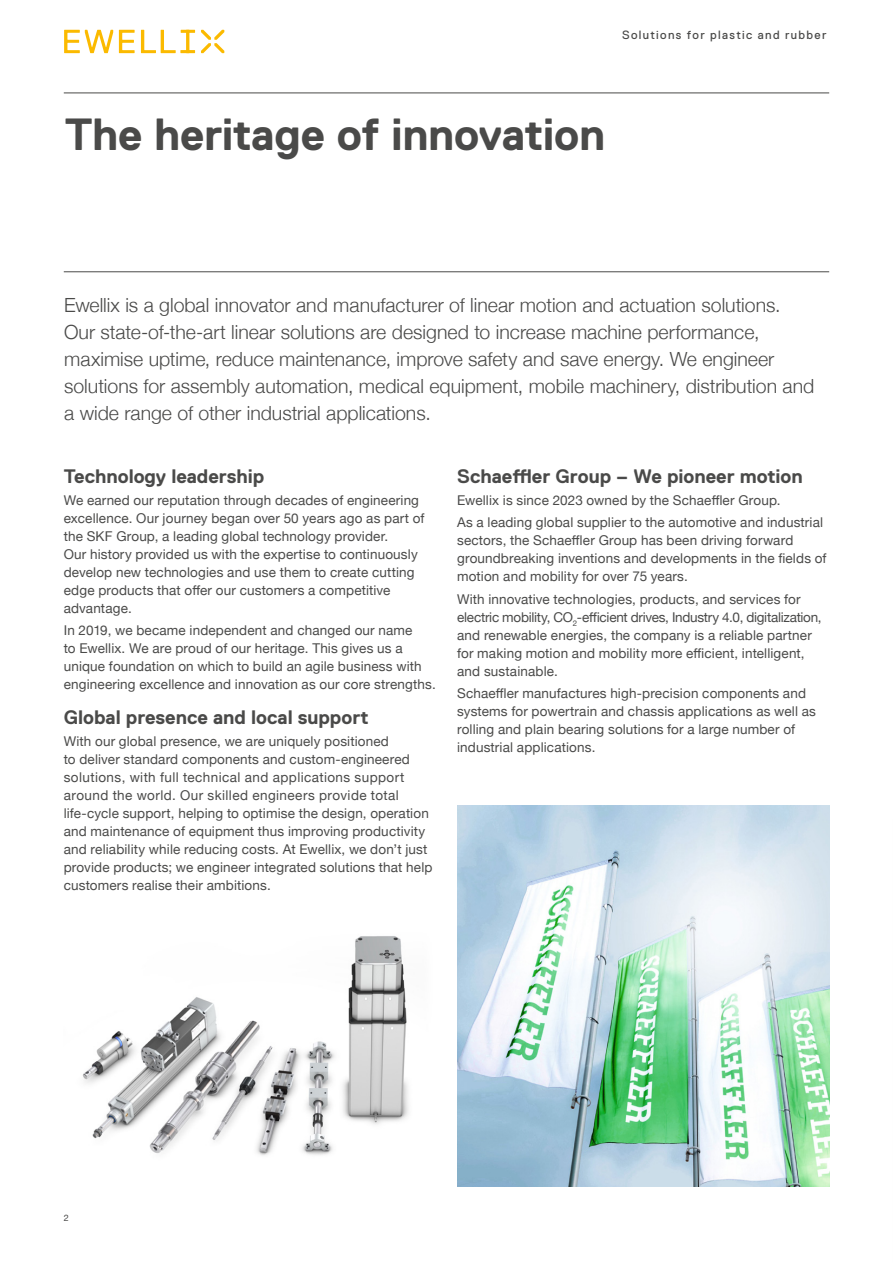
<style>
.page{position:relative;width:893px;height:1263px;background:#fff}
.page>*{position:absolute;margin:0;border:0;box-sizing:border-box;transform-origin:0 0}
.t1{font:700 45px "Replica Std";letter-spacing:-.01em;color:#4a4a49}
.t2{font:300 19.5px/27px "Helvetica Neue";color:#4a4a49}
.t3{font:700 19.5px "Replica Std";color:#4a4a49}
.t4{font:13.5px/18px "Helvetica Neue";letter-spacing:.01em;color:#4a4a49}
.t5{font:12px "Replica Std";letter-spacing:.11em;color:#4a4a49}
.t6{font:9px "Helvetica Neue";color:#4a4a49}
</style>
<div class="page">
<hr style="left:64px;top:93px;width:765px;height:1px;background:#4a4a49">
<hr style="left:64px;top:271px;width:765px;height:1px;background:#4a4a49">
<svg style="left:64px;top:30px;width:131px;height:23px"></svg>
<svg style="left:201px;top:30px;width:23px;height:23px"></svg>
<img style="left:457px;top:805px;width:372px;height:381px">
<img style="left:82px;top:936px;width:327px;height:220px">
<p class="t5" style="left:622px;top:28px;width:206px">Solutions for plastic and rubber</p>
<h1 class="t1" style="left:65px;top:109px;width:542px">The heritage of innovation</h1>
<p class="t2" style="left:64px;top:290px;width:752px">Ewellix is a global innovator and manufacturer of linear motion and actuation solutions.<br>Our state-of-the-art linear solutions are designed to increase machine performance, maximise uptime, reduce maintenance, improve safety and save energy. We engineer solutions for assembly automation, medical equipment, mobile machinery, distribution and a wide range of other industrial applications.</p>
<h2 class="t3" style="left:64px;top:465px;width:202px">Technology leadership</h2>
<p class="t4" style="left:64px;top:492px;width:362px">We earned our reputation through decades of engineering excellence. Our journey began over 50 years ago as part of the SKF Group, a leading global technology provider.<br>Our history provided us with the expertise to continuously develop new technologies and use them to create cutting edge products that offer our customers a competitive advantage.</p>
<p class="t4" style="left:64px;top:622px;width:374px">In 2019, we became independent and changed our name<br>to Ewellix. We are proud of our heritage. This gives us a unique foundation on which to build an agile business with engineering excellence and innovation as our core strengths.</p>
<h2 class="t3" style="left:64px;top:706px;width:306px">Global presence and local support</h2>
<p class="t4" style="left:64px;top:733px;width:370px">With our global presence, we are uniquely positioned<br>to deliver standard components and custom-engineered solutions, with full technical and applications support around the world. Our skilled engineers provide total life-cycle support, helping to optimise the design, operation and maintenance of equipment thus improving productivity and reliability while reducing costs. At Ewellix, we don’t just provide products; we engineer integrated solutions that help customers realise their ambitions.</p>
<h2 class="t3" style="left:457px;top:465px;width:347px">Schaeffler Group – We pioneer motion</h2>
<p class="t4" style="left:457px;top:490px;width:368px;line-height:22.2px">Ewellix is since 2023 owned by the Schaeffler Group.<br>As a leading global supplier to the automotive and industrial</p>
<p class="t4" style="left:457px;top:532px;width:371px">sectors, the Schaeffler Group has been driving forward groundbreaking inventions and developments in the fields of motion and mobility for over 75 years.</p>
<p class="t4" style="left:457px;top:591px;width:366px">With innovative technologies, products, and services for electric mobility, CO<sub>2</sub>-efficient drives, Industry 4.0, digitalization, and renewable energies, the company is a reliable partner for making motion and mobility more efficient, intelligent, and sustainable.</p>
<p class="t4" style="left:457px;top:685px;width:360px">Schaeffler manufactures high-precision components and systems for powertrain and chassis applications as well as rolling and plain bearing solutions for a large number of industrial applications.</p>
<p class="t6" style="left:64px;top:1211px;width:7px">2</p>
</div>
